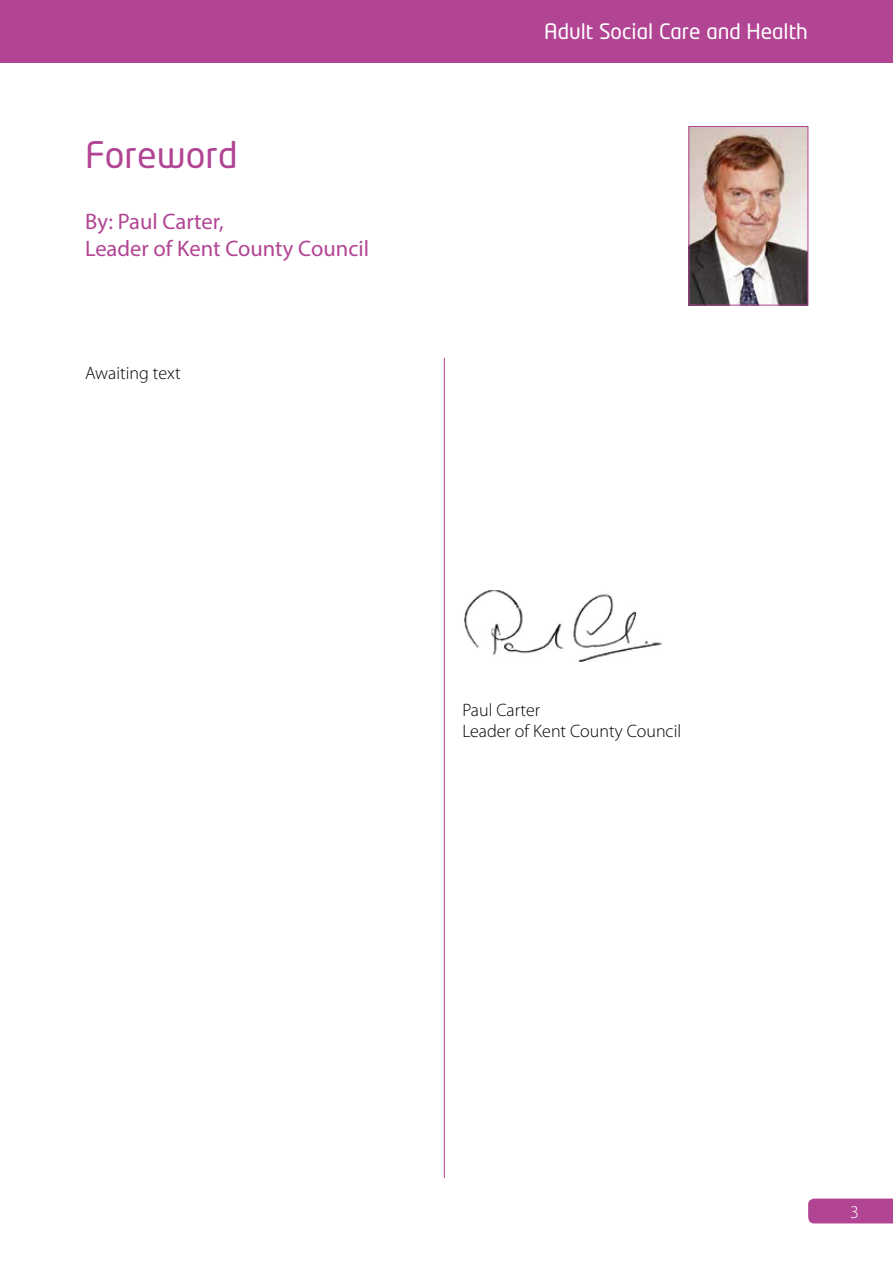
<style>
.page{position:relative;width:893px;height:1263px;background:#fff}
.page>*{position:absolute;margin:0;border:0;box-sizing:border-box;transform-origin:0 0}
.t1{font:36px "Neo Tech";color:#b24593}
.t2{font:22.5px/27px "Myriad Pro";color:#b24593}
.t3{font:21px "Neo Tech";color:#fff}
.t4{font:300 18px/21px "Myriad Pro";color:#000}
.t5{font:300 18px "Myriad Pro";color:#fff}
</style>
<div class="page">
<div style="left:808px;top:1198px;width:85px;height:25px;background:#b24593"></div>
<div style="left:0;top:0;width:893px;height:63px;background:#b24593"></div>
<img style="left:690px;top:128px;width:116px;height:175px">
<div style="left:688px;top:126px;width:120px;height:179px;border:1px solid #b24593"></div>
<hr style="left:444px;top:358px;width:1px;height:820px;background:#b24593">
<img style="left:464px;top:590px;width:197px;height:71px">
<h1 class="t1" style="left:85px;top:138px;width:154px">Foreword</h1>
<p class="t2" style="left:85px;top:208px;width:285px">By: Paul Carter,<br>Leader of Kent County Council</p>
<p class="t4" style="left:85px;top:362px;width:97px">Awaiting text</p>
<p class="t3" style="left:544px;top:21px;width:265px">Adult Social Care and Health</p>
<p class="t4" style="left:462px;top:699px;width:220px">Paul Carter<br>Leader of Kent County Council</p>
<p class="t5" style="left:850px;top:1201px;width:10px">3</p>
</div>
